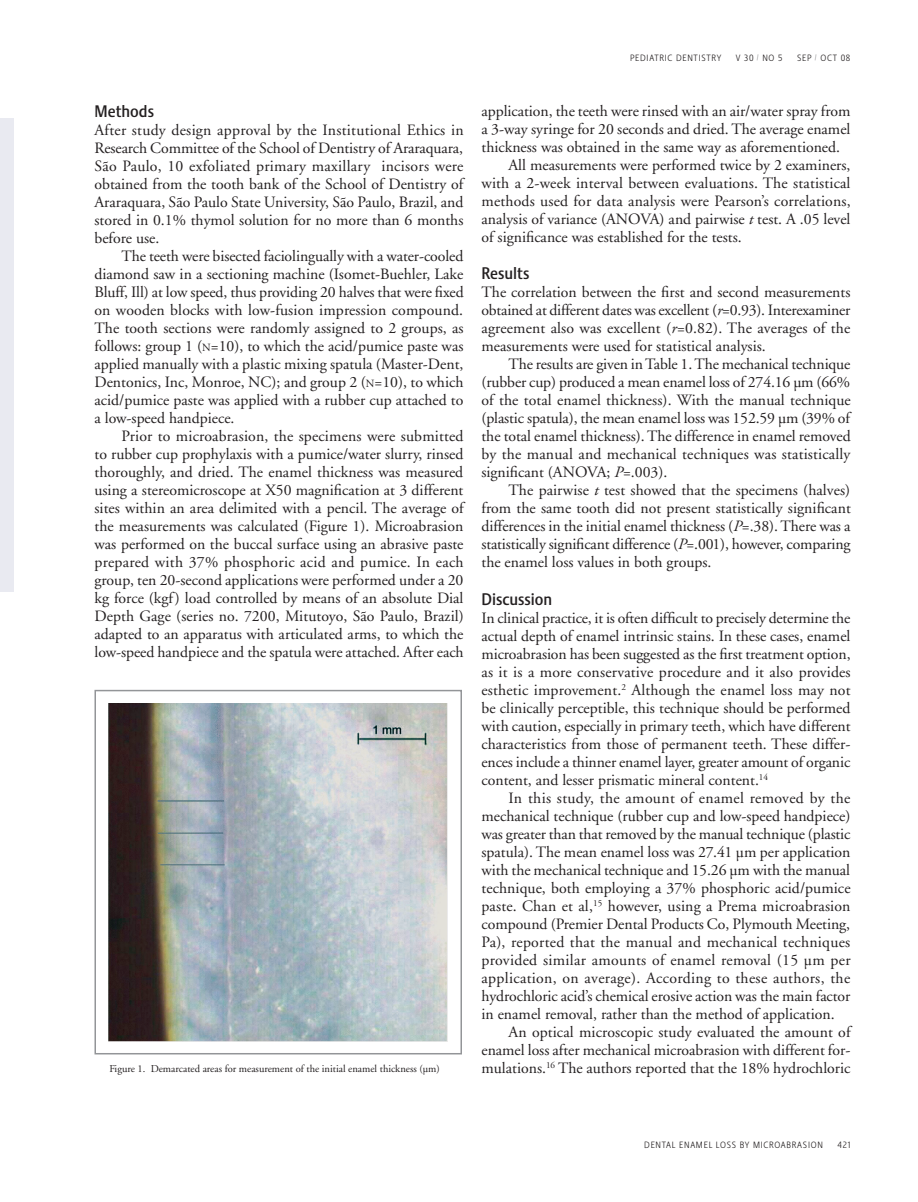
<style>
.page{position:relative;width:918px;height:1202px;background:#fff}
.page>*{position:absolute;margin:0;border:0;box-sizing:border-box;transform-origin:0 0}
.t1{font:500 16.5px "Stalemate LF";color:#231f20}
.t2{font:15.75px/18px "Adobe Garamond";color:#231f20;text-align:justify}
.t3{font:10.5px "Adobe Garamond";color:#231f20}
.t4{font:300 9px "Stalemate LF";letter-spacing:.08em;color:#231f20}
.s1{font-size:11.1px}
.s2{font-style:italic}
</style>
<div class="page">
<div style="left:0;top:118px;width:14px;height:473px;background:#e9eaf1"></div>
<img style="left:109px;top:703px;width:339px;height:338px">
<div style="left:94px;top:690px;width:368px;height:364px;border:2px solid #939598"></div>
<p class="t4" style="left:630px;top:52px;width:93px">PEDIATRIC DENTISTRY</p>
<p class="t4" style="left:736px;top:52px;width:48px">V 30 <sup>/</sup> NO 5</p>
<p class="t4" style="left:797px;top:52px;width:55px">SEP <sup>/</sup> OCT 08</p>
<p class="t1" style="left:94px;top:101px;width:61px">Methods</p>
<p class="t2" style="left:94px;top:121px;width:371px">After study design approval by the Institutional Ethics in Research Committee of the School of Dentistry of Araraquara, São Paulo, 10 exfoliated primary maxillary incisors were obtained from the tooth bank of the School of Dentistry of Araraquara, São Paulo State University, São Paulo, Brazil, and stored in 0.1% thymol solution for no more than 6 months before use.</p>
<p class="t2" style="left:94px;top:247px;width:371px;text-indent:27px">The teeth were bisected faciolingually with a water-cooled diamond saw in a sectioning machine (Isomet-Buehler, Lake Bluff, Ill) at low speed, thus providing 20 halves that were fixed on wooden blocks with low-fusion impression compound.<br>The tooth sections were randomly assigned to 2 groups, as follows: group 1 (<span class="s1">N</span>=10), to which the acid/pumice paste was applied manually with a plastic mixing spatula (Master-Dent, Dentonics, Inc, Monroe, NC); and group 2 (<span class="s1">N</span>=10), to which acid/pumice paste was applied with a rubber cup attached to a low-speed handpiece.</p>
<p class="t2" style="left:94px;top:427px;width:371px;text-indent:27px">Prior to microabrasion, the specimens were submitted to rubber cup prophylaxis with a pumice/water slurry, rinsed thoroughly, and dried. The enamel thickness was measured using a stereomicroscope at X50 magnification at 3 different sites within an area delimited with a pencil. The average of the measurements was calculated (Figure 1). Microabrasion was performed on the buccal surface using an abrasive paste prepared with 37% phosphoric acid and pumice. In each group, ten 20-second applications were performed under a 20 kg force (kgf) load controlled by means of an absolute Dial Depth Gage (series no. 7200, Mitutoyo, São Paulo, Brazil) adapted to an apparatus with articulated arms, to which the low-speed handpiece and the spatula were attached. After each</p>
<p class="t3" style="left:109px;top:1062px;width:332px">Figure 1. Demarcated areas for measurement of the initial enamel thickness (µm)</p>
<p class="t2" style="left:482px;top:102px;width:370px">application, the teeth were rinsed with an air/water spray from</p>
<p class="t2" style="left:482px;top:120px;width:371px">a 3-way syringe for 20 seconds and dried. The average enamel</p>
<p class="t2" style="left:482px;top:138px;width:360px">thickness was obtained in the same way as aforementioned.</p>
<p class="t2" style="left:508px;top:156px;width:344px">All measurements were performed twice by 2 examiners,</p>
<p class="t2" style="left:482px;top:174px;width:371px">with a 2-week interval between evaluations. The statistical</p>
<p class="t2" style="left:482px;top:192px;width:371px">methods used for data analysis were Pearson’s correlations,</p>
<p class="t2" style="left:482px;top:210px;width:370px">analysis of variance (ANOVA) and pairwise <span class="s2">t</span> test. A .05 level</p>
<p class="t2" style="left:482px;top:228px;width:262px">of significance was established for the tests.</p>
<p class="t1" style="left:482px;top:263px;width:50px">Results</p>
<p class="t2" style="left:481px;top:283px;width:370px">The correlation between the first and second measurements obtained at different dates was excellent (<span class="s2">r</span>=0.93). Interexaminer agreement also was excellent (<span class="s2">r</span>=0.82). The averages of the measurements were used for statistical analysis.</p>
<p class="t2" style="left:482px;top:355px;width:371px;text-indent:27px">The results are given in Table 1. The mechanical technique (rubber cup) produced a mean enamel loss of 274.16 µm (66% of the total enamel thickness). With the manual technique (plastic spatula), the mean enamel loss was 152.59 µm (39% of the total enamel thickness). The difference in enamel removed by the manual and mechanical techniques was statistically significant (ANOVA; <span class="s2">P</span>=.003).</p>
<p class="t2" style="left:482px;top:481px;width:371px;text-indent:27px">The pairwise <span class="s2">t</span> test showed that the specimens (halves) from the same tooth did not present statistically significant differences in the initial enamel thickness (<span class="s2">P</span>=.38). There was a statistically significant difference (<span class="s2">P</span>=.001), however, comparing the enamel loss values in both groups.</p>
<p class="t1" style="left:482px;top:589px;width:72px">Discussion</p>
<p class="t2" style="left:482px;top:609px;width:371px">In clinical practice, it is often difficult to precisely determine the actual depth of enamel intrinsic stains. In these cases, enamel microabrasion has been suggested as the first treatment option, as it is a more conservative procedure and it also provides esthetic improvement.<sup>2</sup> Although the enamel loss may not be clinically perceptible, this technique should be performed with caution, especially in primary teeth, which have different characteristics from those of permanent teeth. These differ&shy;ences include a thinner enamel layer, greater amount of organic content, and lesser prismatic mineral content.<sup>14</sup></p>
<p class="t2" style="left:481px;top:789px;width:371px;text-indent:27px">In this study, the amount of enamel removed by the mechanical technique (rubber cup and low-speed handpiece) was greater than that removed by the manual technique (plastic spatula). The mean enamel loss was 27.41 µm per application with the mechanical technique and 15.26 µm with the manual technique, both employing a 37% phosphoric acid/pumice paste. Chan et al,<sup>15</sup> however, using a Prema microabrasion compound (Premier Dental Products Co, Plymouth Meeting, Pa), reported that the manual and mechanical techniques provided similar amounts of enamel removal (15 µm per application, on average). According to these authors, the hydrochloric acid’s chemical erosive action was the main factor in enamel removal, rather than the method of application.</p>
<p class="t2" style="left:482px;top:1023px;width:371px;text-indent:27px">An optical microscopic study evaluated the amount of enamel loss after mechanical microabrasion with different for&shy;mulations.<sup>16</sup> The authors reported that the 18% hydrochloric</p>
<p class="t4" style="left:644px;top:1139px;width:180px">DENTAL ENAMEL LOSS BY MICROABRASION</p>
<p class="t4" style="left:838px;top:1139px;width:14px">421</p>
</div>
